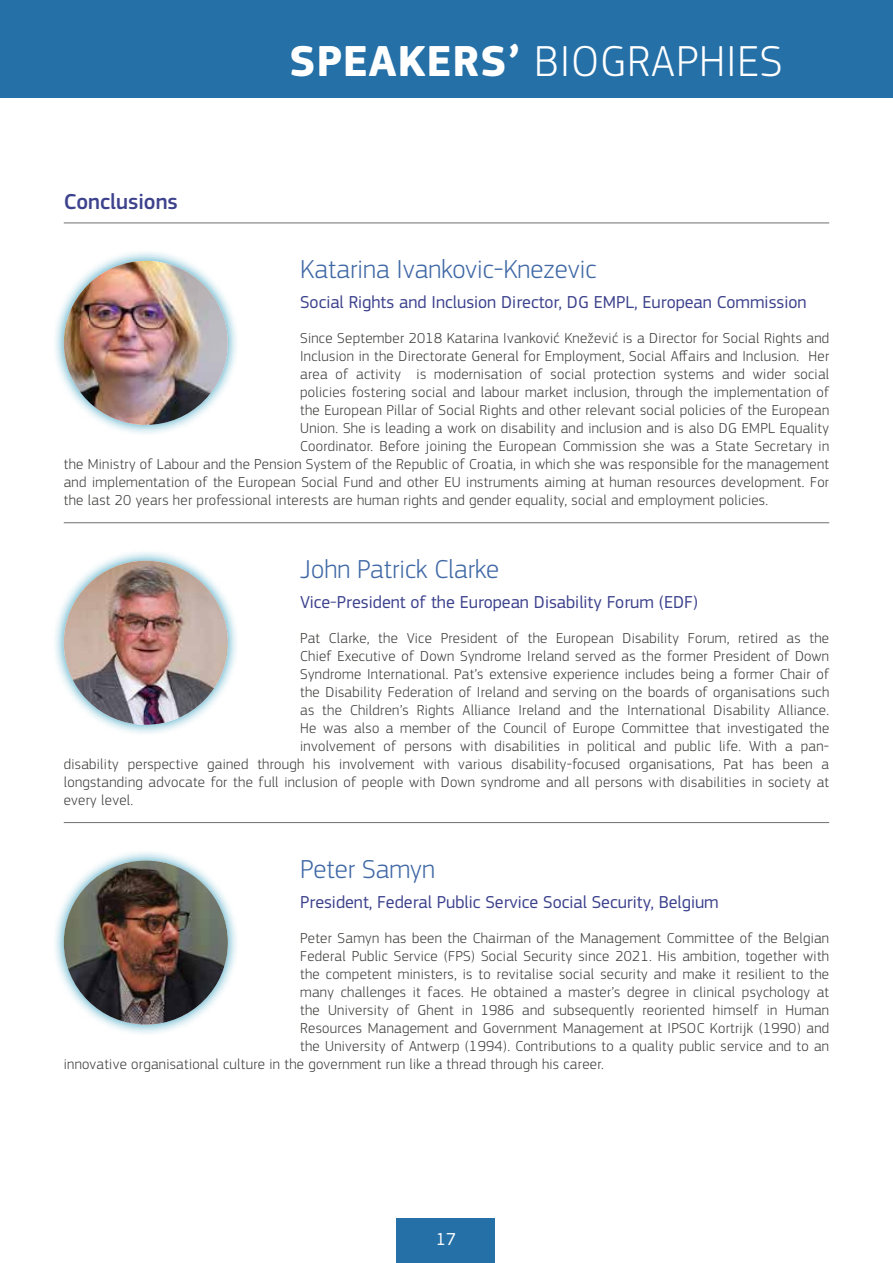
<style>
.page{position:relative;width:893px;height:1263px;background:#fff}
.page>*{position:absolute;margin:0;border:0;box-sizing:border-box;transform-origin:0 0}
.H1{font:300 45px "EC Square Sans Pro";letter-spacing:.02em;color:#fff}
.Bio_Title{font:300 27px "EC Square Sans Pro";color:#3f68a5}
.Speakers_session{font:500 22.5px "EC Square Sans Pro";color:#3d428d}
.Bio_function{font:18px "EC Square Sans Pro";color:#3d428d}
.t1{font:18px "EC Square Sans Pro";color:#fff}
.txt{font:300 15px "EC Square Sans Pro";letter-spacing:.02em;color:#3c3c3b}
.s1{font-weight:700}
</style>
<div class="page">
<div style="left:0;top:0;width:893px;height:98px;background:#2470a7"></div>
<div style="left:396px;top:1218px;width:99px;height:45px;background:#2470a7"></div>
<hr style="left:64px;top:223px;width:765px;height:1px;background:#706f6f">
<hr style="left:64px;top:522px;width:765px;height:1px;background:#706f6f">
<hr style="left:64px;top:822px;width:765px;height:1px;background:#706f6f">
<div style="left:52px;top:249px;width:188px;height:188px;background:#0086af;opacity:.75"></div>
<img style="left:64px;top:261px;width:164px;height:164px;border-radius:82px">
<div style="left:52px;top:549px;width:188px;height:187px;background:#0086af;opacity:.75"></div>
<img style="left:64px;top:561px;width:164px;height:164px;border-radius:82px">
<div style="left:52px;top:849px;width:188px;height:187px;background:#0086af;opacity:.75"></div>
<img style="left:64px;top:860px;width:164px;height:164px;border-radius:82px">
<h3 class="Speakers_session" style="left:64px;top:189px;width:116px">Conclusions</h3>
<p class="H1" style="left:289px;top:35px;width:495px"><span class="s1">SPEAKERS’</span> BIOGRAPHIES</p>
<h2 class="Bio_Title" style="left:300px;top:254px;width:298px">Katarina Ivankovic-Knezevic</h2>
<p class="Bio_function" style="left:300px;top:291px;width:508px">Social Rights and Inclusion Director, DG EMPL, European Commission</p>
<p class="txt" style="left:300px;top:329px;width:530px">Since September 2018 Katarina Ivanković Knežević is a Director for Social Rights and</p>
<p class="txt" style="left:300px;top:347px;width:530px">Inclusion in the Directorate General for Employment, Social Affairs and Inclusion. Her</p>
<p class="txt" style="left:300px;top:365px;width:531px">area of activity is modernisation of social protection systems and wider social</p>
<p class="txt" style="left:300px;top:383px;width:531px">policies fostering social and labour market inclusion, through the implementation of</p>
<p class="txt" style="left:300px;top:401px;width:531px">the European Pillar of Social Rights and other relevant social policies of the European</p>
<p class="txt" style="left:300px;top:419px;width:530px">Union. She is leading a work on disability and inclusion and is also DG EMPL Equality</p>
<p class="txt" style="left:300px;top:437px;width:530px">Coordinator. Before joining the European Commission she was a State Secretary in</p>
<p class="txt" style="left:64px;top:455px;width:767px">the Ministry of Labour and the Pension System of the Republic of Croatia, in which she was responsible for the management</p>
<p class="txt" style="left:64px;top:473px;width:767px">and implementation of the European Social Fund and other EU instruments aiming at human resources development. For</p>
<p class="txt" style="left:64px;top:491px;width:706px">the last 20 years her professional interests are human rights and gender equality, social and employment policies.</p>
<h2 class="Bio_Title" style="left:300px;top:553px;width:201px">John Patrick Clarke</h2>
<p class="Bio_function" style="left:300px;top:591px;width:399px">Vice-President of the European Disability Forum (EDF)</p>
<p class="txt" style="left:300px;top:629px;width:530px">Pat Clarke, the Vice President of the European Disability Forum, retired as the</p>
<p class="txt" style="left:300px;top:647px;width:530px">Chief Executive of Down Syndrome Ireland served as the former President of Down</p>
<p class="txt" style="left:300px;top:665px;width:531px">Syndrome International. Pat’s extensive experience includes being a former Chair of</p>
<p class="txt" style="left:300px;top:683px;width:531px">the Disability Federation of Ireland and serving on the boards of organisations such</p>
<p class="txt" style="left:300px;top:701px;width:531px">as the Children’s Rights Alliance Ireland and the International Disability Alliance.</p>
<p class="txt" style="left:300px;top:719px;width:531px">He was also a member of the Council of Europe Committee that investigated the</p>
<p class="txt" style="left:300px;top:737px;width:531px">involvement of persons with disabilities in political and public life. With a pan-</p>
<p class="txt" style="left:64px;top:755px;width:767px">disability perspective gained through his involvement with various disability-focused organisations, Pat has been a</p>
<p class="txt" style="left:64px;top:773px;width:767px">longstanding advocate for the full inclusion of people with Down syndrome and all persons with disabilities in society at</p>
<p class="txt" style="left:64px;top:791px;width:71px">every level.</p>
<h2 class="Bio_Title" style="left:300px;top:853px;width:136px">Peter Samyn</h2>
<p class="Bio_function" style="left:300px;top:891px;width:420px">President, Federal Public Service Social Security, Belgium</p>
<p class="txt" style="left:300px;top:929px;width:530px">Peter Samyn has been the Chairman of the Management Committee of the Belgian</p>
<p class="txt" style="left:300px;top:947px;width:530px">Federal Public Service (FPS) Social Security since 2021. His ambition, together with</p>
<p class="txt" style="left:300px;top:965px;width:530px">the competent ministers, is to revitalise social security and make it resilient to the</p>
<p class="txt" style="left:300px;top:983px;width:531px">many challenges it faces. He obtained a master’s degree in clinical psychology at</p>
<p class="txt" style="left:300px;top:1001px;width:530px">the University of Ghent in 1986 and subsequently reoriented himself in Human</p>
<p class="txt" style="left:300px;top:1019px;width:530px">Resources Management and Government Management at IPSOC Kortrijk (1990) and</p>
<p class="txt" style="left:300px;top:1037px;width:530px">the University of Antwerp (1994). Contributions to a quality public service and to an</p>
<p class="txt" style="left:64px;top:1055px;width:542px">innovative organisational culture in the government run like a thread through his career.</p>
<p class="t1" style="left:436px;top:1228px;width:22px">17</p>
</div>
